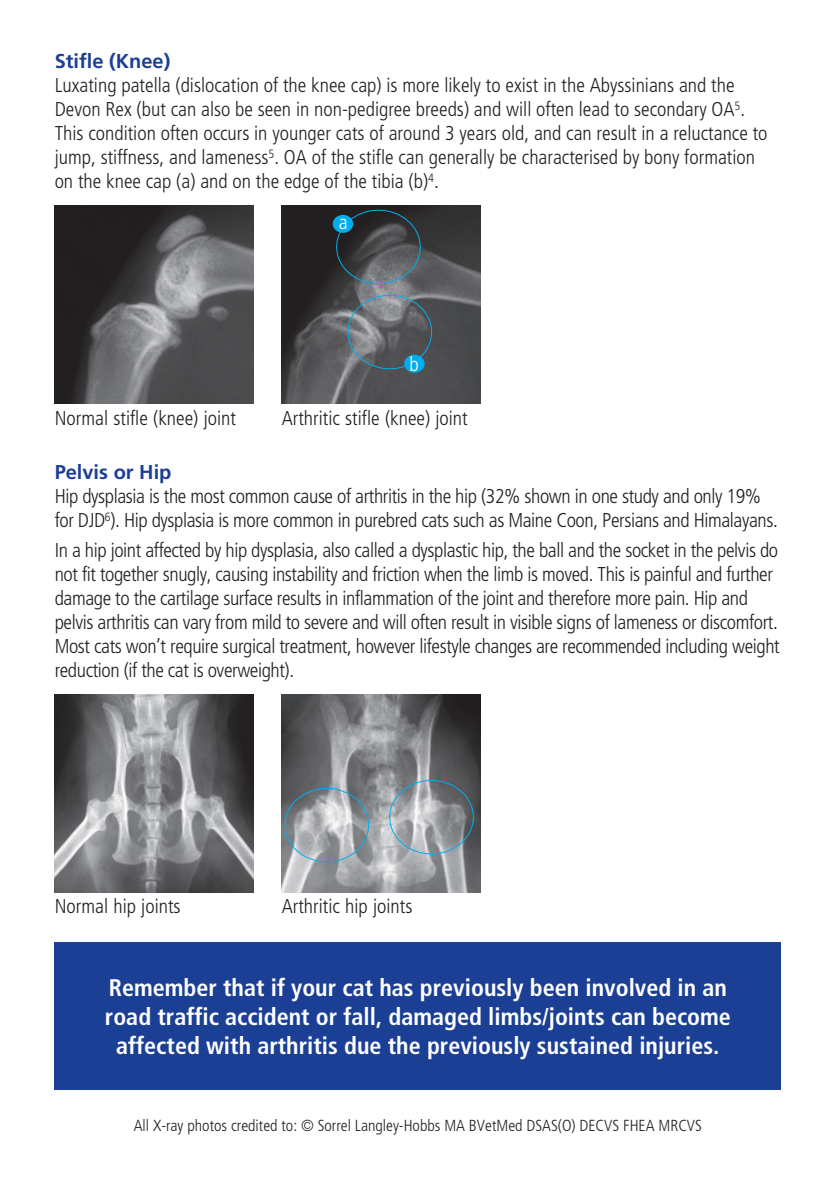
<style>
.page{position:relative;width:838px;height:1189px;background:#fff}
.page>*{position:absolute;margin:0;border:0;box-sizing:border-box;transform-origin:0 0}
.t1{font:700 condensed 24px/28.8px "Frutiger LT Std";color:#fff;text-align:center}
.t2{font:300 condensed 20px/24px "Frutiger LT Std";letter-spacing:-.02em;color:#231f20}
.t3{font:300 condensed 20px/24px "Frutiger LT Std";color:#231f20}
.t4{font:700 20px "Frutiger LT Std";color:#1b3f94}
.t5{font:300 condensed 20px "Frutiger LT Std";color:#fff}
.t6{font:300 condensed 16px "Frutiger LT Std";color:#231f20}
</style>
<div class="page">
<img style="left:55px;top:205px;width:198px;height:198px">
<img style="left:281px;top:205px;width:199px;height:198px">
<img style="left:281px;top:694px;width:199px;height:198px">
<img style="left:55px;top:694px;width:198px;height:198px">
<div style="left:347px;top:295px;width:85px;height:74px;border:1px solid #00aeef;border-radius:50%"></div>
<div style="left:336px;top:210px;width:84px;height:74px;border:1px solid #00aeef;border-radius:50%"></div>
<div style="left:389px;top:779px;width:84px;height:75px;border:1px solid #00aeef;border-radius:50%"></div>
<div style="left:284px;top:787px;width:85px;height:75px;border:1px solid #00aeef;border-radius:50%"></div>
<div style="left:55px;top:942px;width:725px;height:147px;background:#1b3f94"></div>
<div style="left:332px;top:215px;width:21px;height:18px;background:#00aeef;border-radius:50%"></div>
<div style="left:404px;top:354px;width:20px;height:18px;background:#00aeef;border-radius:50%"></div>
<p class="t4" style="left:55px;top:49px;width:117px">Stifle (Knee)</p>
<p class="t3" style="left:55px;top:73px;width:714px">Luxating patella (dislocation of the knee cap) is more likely to exist in the Abyssinians and the Devon Rex (but can also be seen in non-pedigree breeds) and will often lead to secondary OA<sup>5</sup>.<br>This condition often occurs in younger cats of around 3 years old, and can result in a reluctance to jump, stiffness, and lameness<sup>5</sup>. OA of the stifle can generally be characterised by bony formation on the knee cap (a) and on the edge of the tibia (b)<sup>4</sup>.</p>
<p class="t5" style="left:338px;top:211px;width:10px">a</p>
<p class="t5" style="left:409px;top:353px;width:11px">b</p>
<p class="t3" style="left:55px;top:406px;width:183px">Normal stifle (knee) joint</p>
<p class="t3" style="left:281px;top:406px;width:187px">Arthritic stifle (knee) joint</p>
<p class="t4" style="left:55px;top:460px;width:118px">Pelvis or Hip</p>
<p class="t2" style="left:55px;top:484px;width:724px">Hip dysplasia is the most common cause of arthritis in the hip (32% shown in one study and only 19% for DJD<sup>6</sup>). Hip dysplasia is more common in purebred cats such as Maine Coon, Persians and Himalayans.</p>
<p class="t2" style="left:55px;top:538px;width:726px">In a hip joint affected by hip dysplasia, also called a dysplastic hip, the ball and the socket in the pelvis do not fit together snugly, causing instability and friction when the limb is moved. This is painful and further damage to the cartilage surface results in inflammation of the joint and therefore more pain. Hip and pelvis arthritis can vary from mild to severe and will often result in visible signs of lameness or discomfort.<br>Most cats won’t require surgical treatment, however lifestyle changes are recommended including weight reduction (if the cat is overweight).</p>
<p class="t3" style="left:55px;top:894px;width:127px">Normal hip joints</p>
<p class="t3" style="left:281px;top:894px;width:132px">Arthritic hip joints</p>
<p class="t1" style="left:105px;top:973px;width:627px">Remember that if your cat has previously been involved in an road traffic accident or fall, damaged limbs/joints can become affected with arthritis due the previously sustained injuries.</p>
<p class="t6" style="left:134px;top:1116px;width:569px">All X-ray photos credited to: © Sorrel Langley-Hobbs MA BVetMed DSAS(O) DECVS FHEA MRCVS</p>
</div>
